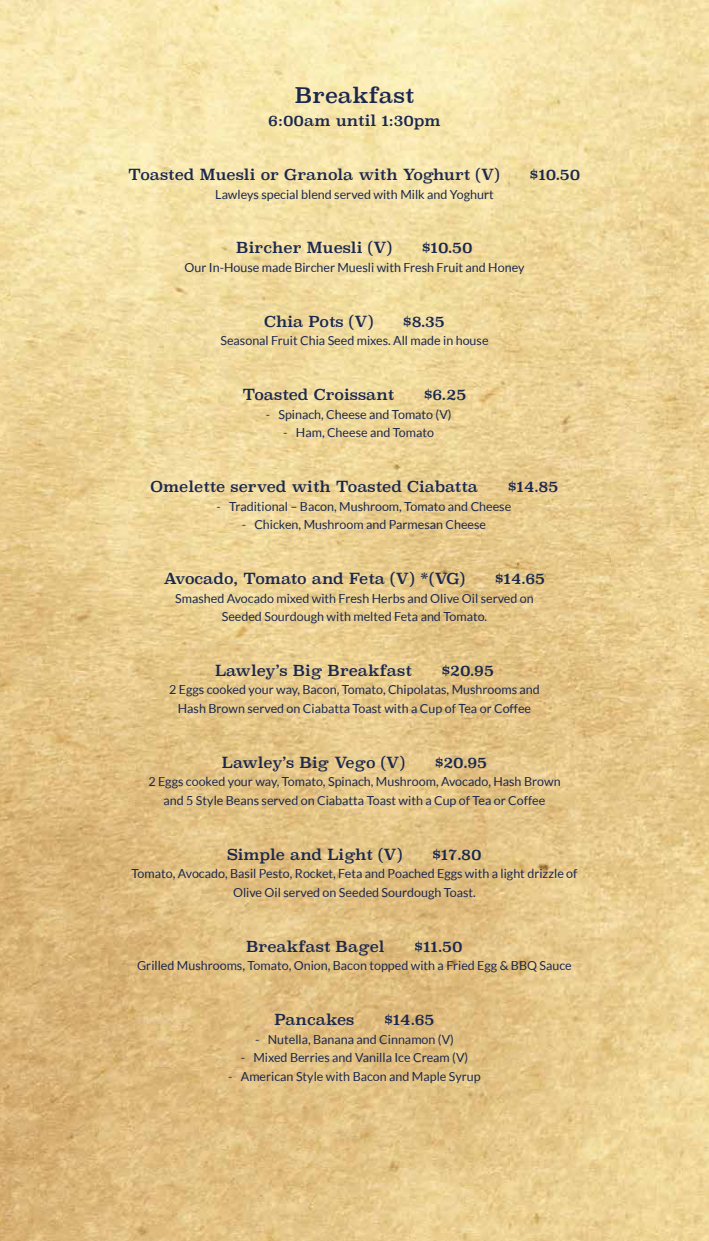
<style>
.page{position:relative;width:709px;height:1241px;background:#fff}
.page>*{position:absolute;margin:0;border:0;box-sizing:border-box;transform-origin:0 0}
.t1{font:21.25px "Superclarendon";color:#1b284e}
.t2{font:15px "Superclarendon";color:#1b284e}
.t3{font:12.5px/18.8px "Lato";color:#1b284e;text-align:center}
</style>
<div class="page">
<img style="left:0;top:0;width:709px;height:1240px">
<h1 class="t1" style="left:295px;top:81px;width:121px">Breakfast</h1>
<p class="t2" style="left:268px;top:110px;width:174px">6:00am until 1:30pm</p>
<p class="t2" style="left:128px;top:165px;width:373px">Toasted Muesli or Granola with Yoghurt (V)</p>
<p class="t2" style="left:530px;top:165px;width:52px">$10.50</p>
<p class="t3" style="left:215px;top:185px;width:280px">Lawleys special blend served with Milk and Yoghurt</p>
<p class="t2" style="left:236px;top:238px;width:157px">Bircher Muesli (V)</p>
<p class="t2" style="left:422px;top:238px;width:52px">$10.50</p>
<p class="t3" style="left:184px;top:258px;width:341px">Our In-House made Bircher Muesli with Fresh Fruit and Honey</p>
<p class="t2" style="left:264px;top:311px;width:111px">Chia Pots (V)</p>
<p class="t2" style="left:403px;top:311px;width:43px">$8.35</p>
<p class="t3" style="left:220px;top:331px;width:270px">Seasonal Fruit Chia Seed mixes. All made in house</p>
<p class="t2" style="left:243px;top:384px;width:153px">Toasted Croissant</p>
<p class="t2" style="left:424px;top:384px;width:44px">$6.25</p>
<p class="t3" style="left:266px;top:404px;width:187px">- Spinach, Cheese and Tomato (V)</p>
<p class="t3" style="left:283px;top:423px;width:152px">- Ham, Cheese and Tomato</p>
<p class="t2" style="left:151px;top:476px;width:329px">Omelette served with Toasted Ciabatta</p>
<p class="t2" style="left:508px;top:476px;width:52px">$14.85</p>
<p class="t3" style="left:216px;top:496px;width:296px">- Traditional – Bacon, Mushroom, Tomato and Cheese</p>
<p class="t3" style="left:242px;top:515px;width:246px">- Chicken, Mushroom and Parmesan Cheese</p>
<p class="t2" style="left:164px;top:568px;width:303px">Avocado, Tomato and Feta (V) *(VG)</p>
<p class="t2" style="left:495px;top:568px;width:52px">$14.65</p>
<p class="t3" style="left:175px;top:588px;width:360px">Smashed Avocado mixed with Fresh Herbs and Olive Oil served on<br>Seeded Sourdough with melted Feta and Tomato.</p>
<p class="t2" style="left:215px;top:660px;width:198px">Lawley’s Big Breakfast</p>
<p class="t2" style="left:442px;top:660px;width:54px">$20.95</p>
<p class="t3" style="left:169px;top:680px;width:372px">2 Eggs cooked your way, Bacon, Tomato, Chipolatas, Mushrooms and<br>Hash Brown served on Ciabatta Toast with a Cup of Tea or Coffee</p>
<p class="t2" style="left:222px;top:752px;width:185px">Lawley’s Big Vego (V)</p>
<p class="t2" style="left:435px;top:752px;width:54px">$20.95</p>
<p class="t3" style="left:148px;top:772px;width:414px">2 Eggs cooked your way, Tomato, Spinach, Mushroom, Avocado, Hash Brown and 5 Style Beans served on Ciabatta Toast with a Cup of Tea or Coffee</p>
<p class="t2" style="left:227px;top:843px;width:177px">Simple and Light (V)</p>
<p class="t2" style="left:432px;top:843px;width:51px">$17.80</p>
<p class="t3" style="left:131px;top:864px;width:447px">Tomato, Avocado, Basil Pesto, Rocket, Feta and Poached Eggs with a light drizzle of<br>Olive Oil served on Seeded Sourdough Toast.</p>
<p class="t2" style="left:246px;top:935px;width:140px">Breakfast Bagel</p>
<p class="t2" style="left:414px;top:935px;width:50px">$11.50</p>
<p class="t3" style="left:137px;top:956px;width:436px">Grilled Mushrooms, Tomato, Onion, Bacon topped with a Fried Egg &amp; BBQ Sauce</p>
<p class="t2" style="left:274px;top:1008px;width:81px">Pancakes</p>
<p class="t2" style="left:384px;top:1008px;width:52px">$14.65</p>
<p class="t3" style="left:255px;top:1029px;width:200px">- Nutella, Banana and Cinnamon (V)</p>
<p class="t3" style="left:241px;top:1048px;width:229px">- Mixed Berries and Vanilla Ice Cream (V)</p>
<p class="t3" style="left:228px;top:1066px;width:254px">- American Style with Bacon and Maple Syrup</p>
</div>
